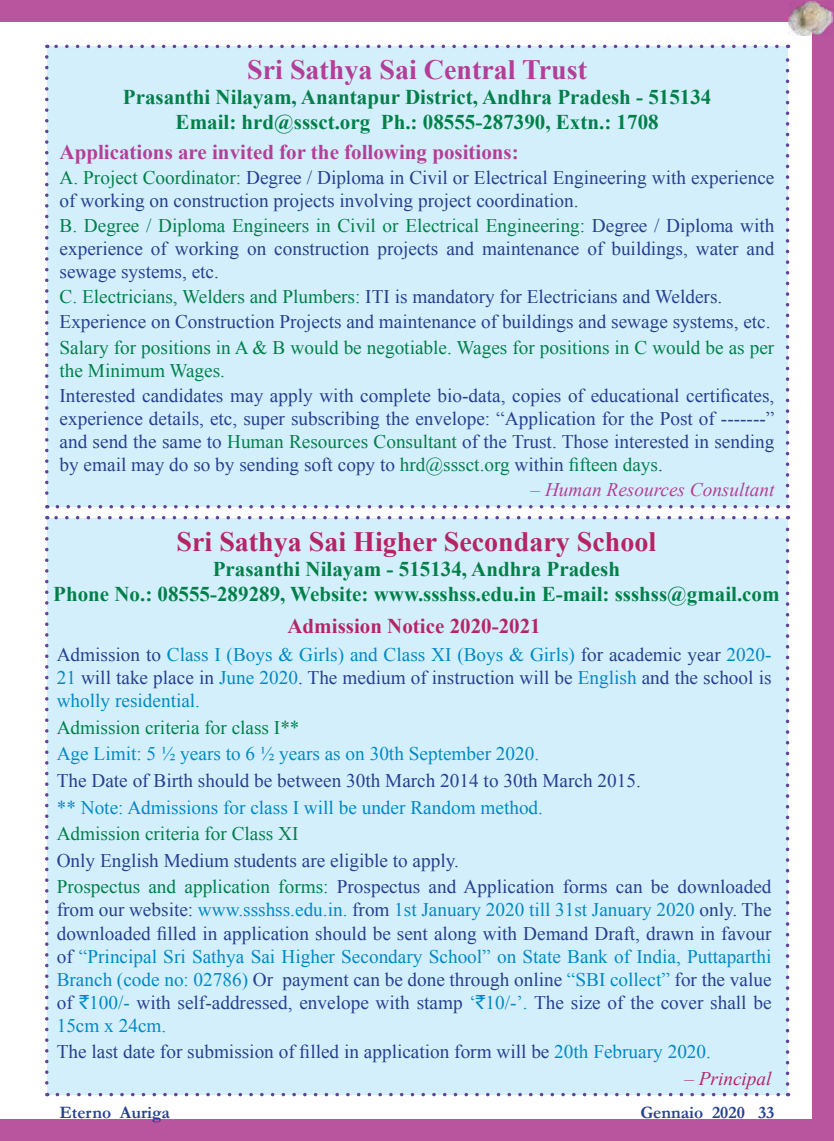
<style>
.page{position:relative;width:834px;height:1141px;background:#fff}
.page>*{position:absolute;margin:0;border:0;box-sizing:border-box;transform-origin:0 0}
.t1{font:700 28px "Times New Roman";color:#b52565}
.t2{font:700 28px "Times New Roman";color:#b43e97}
.t3{font:700 21px/25.2px "Times New Roman";color:#008049;text-align:center}
.t4{font:700 21px "Times New Roman";color:#b43e97}
.t5{font:700 21px "Times New Roman";color:#b52565}
.t6{font:19.25px/23.1px "Times New Roman";color:#25408f;text-align:justify}
.t7{font:19.25px/23.1px "Times New Roman";color:#008049}
.t8{font:19.25px "Times New Roman";color:#008ac5}
.t9{font:italic 19.25px "Times New Roman";color:#b43e97}
.t10{font:italic 19.25px "Times New Roman";color:#b52565}
.t11{font:700 17.5px "Garamond";color:#25408f}
.s1{color:#008049}
.s2{color:#008ac5}
.s3{font-family:"Rupee Foradian";color:#008ac5}
</style>
<div class="page">
<div style="left:0;top:0;width:833px;height:1141px;background:#b9549f"></div>
<div style="left:0;top:22px;width:811px;height:1097px;background:#fff"></div>
<img style="left:788px;top:2px;width:44px;height:33px">
<div style="left:47px;top:46px;width:740px;height:461px;background:#d4effc"></div>
<svg style="left:45px;top:57px;width:3px;height:451px"></svg>
<svg style="left:57px;top:505px;width:731px;height:3px"></svg>
<svg style="left:785px;top:45px;width:4px;height:451px"></svg>
<svg style="left:47px;top:45px;width:729px;height:3px"></svg>
<div style="left:47px;top:518px;width:740px;height:577px;background:#d4effc"></div>
<svg style="left:45px;top:528px;width:3px;height:568px"></svg>
<svg style="left:57px;top:1093px;width:731px;height:3px"></svg>
<svg style="left:785px;top:516px;width:4px;height:568px"></svg>
<svg style="left:47px;top:516px;width:729px;height:3px"></svg>
<h1 class="t2" style="left:247px;top:50px;width:341px">Sri Sathya Sai Central Trust</h1>
<p class="t3" style="left:123px;top:84px;width:590px">Prasanthi Nilayam, Anantapur District, Andhra Pradesh - 515134<br>Email: hrd@sssct.org Ph.: 08555-287390, Extn.: 1708</p>
<p class="t4" style="left:60px;top:137px;width:460px">Applications are invited for the following positions:</p>
<p class="t6" style="left:60px;top:166px;width:716px"><span class="s1">A. Project Coordinator:</span> Degree / Diploma in Civil or Electrical Engineering with experience of working on construction projects involving project coordination.</p>
<p class="t6" style="left:60px;top:214px;width:716px"><span class="s1">B. Degree / Diploma Engineers in Civil or Electrical Engineering:</span> Degree / Diploma with experience of working on construction projects and maintenance of buildings, water and sewage systems, etc.</p>
<p class="t6" style="left:60px;top:284px;width:712px;line-height:25px"><span class="s1">C. Electricians, Welders and Plumbers:</span> ITI is mandatory for Electricians and Welders.<br>Experience on Construction Projects and maintenance of buildings and sewage systems, etc.</p>
<p class="t7" style="left:60px;top:335px;width:716px">Salary for positions in A &amp; B would be negotiable. Wages for positions in C would be as per the Minimum Wages.</p>
<p class="t6" style="left:60px;top:383px;width:716px">Interested candidates may apply with complete bio-data, copies of educational certificates, experience details, etc, super subscribing the envelope: “Application for the Post of -------” and send the same to <span class="s1">Human Resources Consultant</span> of the Trust. Those interested in sending by email may do so by sending soft copy to <span class="s1">hrd@sssct.org</span> within <span class="s1">fifteen days</span>.</p>
<p class="t9" style="left:530px;top:476px;width:245px">– Human Resources Consultant</p>
<h1 class="t1" style="left:176px;top:522px;width:481px">Sri Sathya Sai Higher Secondary School</h1>
<p class="t3" style="left:53px;top:556px;width:727px">Prasanthi Nilayam - 515134, Andhra Pradesh<br>Phone No.: 08555-289289, Website: www.ssshss.edu.in E-mail: ssshss@gmail.com</p>
<p class="t5" style="left:287px;top:612px;width:255px">Admission Notice 2020-2021</p>
<p class="t6" style="left:57px;top:643px;width:716px">Admission to <span class="s2">Class I (Boys &amp; Girls) and Class XI (Boys &amp; Girls)</span> for academic year <span class="s2">2020- 21</span> will take place in <span class="s2">June 2020</span>. The medium of instruction will be <span class="s2">English</span> and the school is <span class="s2">wholly residential.</span></p>
<p class="t7" style="left:57px;top:716px;width:244px">Admission criteria for class I**</p>
<p class="t8" style="left:57px;top:741px;width:484px">Age Limit: 5 ½ years to 6 ½ years as on 30th September 2020.</p>
<p class="t6" style="left:57px;top:769px;width:585px">The Date of Birth should be between 30th March 2014 to 30th March 2015.</p>
<p class="t8" style="left:57px;top:794px;width:488px">** Note: Admissions for class I will be under Random method.</p>
<p class="t7" style="left:57px;top:822px;width:243px">Admission criteria for Class XI</p>
<p class="t6" style="left:57px;top:847px;width:716px;line-height:26.6px">Only English Medium students are eligible to apply.<br><span class="s1">Prospectus and application forms:</span> Prospectus and Application forms can be downloaded</p>
<p class="t6" style="left:57px;top:898px;width:716px">from our website: <span class="s2">www.ssshss.edu.in.</span> from <span class="s2">1st January 2020 till 31st January 2020</span> only. The downloaded filled in application should be sent along with Demand Draft, drawn in favour of <span class="s2">“Principal Sri Sathya Sai Higher Secondary School” on State Bank of India, Puttaparthi Branch (code no: 02786)</span> Or payment can be done through online <span class="s2">“SBI collect”</span> for the value of <span class="s3">`</span><span class="s2">100/-</span> with self-addressed, envelope with stamp <span class="s2">‘</span><span class="s3">`</span><span class="s2">10/-’.</span> The size of the cover shall be <span class="s2">15cm x 24cm.</span></p>
<p class="t6" style="left:57px;top:1040px;width:655px">The last date for submission of filled in application form will be <span class="s2">20th February 2020.</span></p>
<p class="t10" style="left:684px;top:1065px;width:89px">– Principal</p>
<p class="t11" style="left:60px;top:1102px;width:112px">Eterno Auriga</p>
<p class="t11" style="left:640px;top:1102px;width:135px">Gennaio 2020 33</p>
</div>
